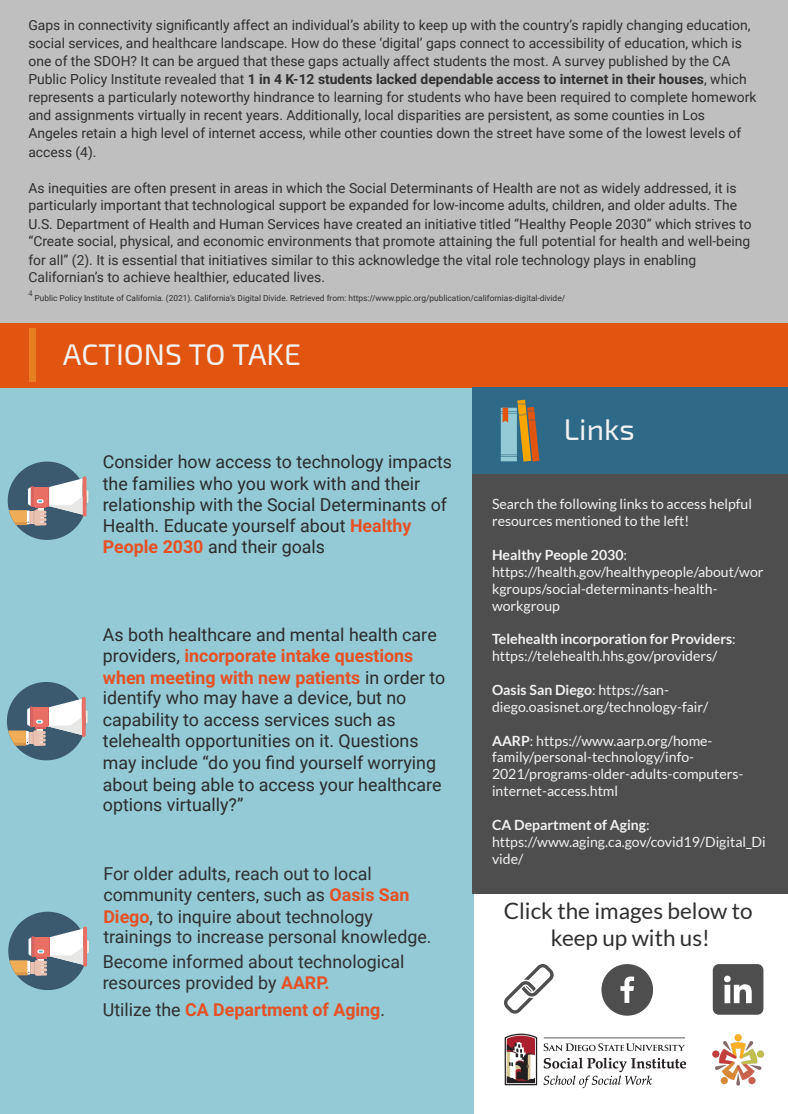
<style>
.page{position:relative;width:788px;height:1114px;background:#fff}
.page>*{position:absolute;margin:0;border:0;box-sizing:border-box;transform-origin:0 0}
.t1{font:30px "Exo 2.0";color:#f2f2f2}
.t2{font:22.5px/27.2px "Lato";color:#2f2f30;text-align:center}
.t3{font:17.75px/21.4px "Roboto";color:#2b2b2b}
.t4{font:17.75px/21.2px "Roboto";color:#2f2f30}
.t5{font:700 17.75px "Roboto";color:#e65024}
.t6{font:14px/16.9px "Lato";color:#f2f2f2}
.t7{font:13.88px/18.1px "Roboto";color:#2f2f30}
.t8{font:8.38px "Roboto";color:#2f2f30}
.t9{font:8.38px "Times New Roman";color:#2f2f30}
.s1{font-weight:700}
.s2{font-weight:700;color:#e65024}
.s3{font-weight:400;color:#2f2f30}
</style>
<div class="page">
<div style="left:0;top:384px;width:474px;height:729px;background:#93cad5"></div>
<div style="left:472px;top:473px;width:316px;height:420px;background:#4e4e4e"></div>
<div style="left:0;top:322px;width:788px;height:66px;background:#e15511"></div>
<div style="left:0;top:0;width:788px;height:323px;background:#bfbfbf"></div>
<div style="left:29px;top:329px;width:7px;height:52px;background:#e67e22"></div>
<svg style="left:8px;top:461px;width:80px;height:79px"></svg>
<svg style="left:7px;top:682px;width:81px;height:78px"></svg>
<svg style="left:8px;top:911px;width:81px;height:79px"></svg>
<div style="left:473px;top:387px;width:315px;height:86px;background:#2e6988"></div>
<img style="left:504px;top:1033px;width:261px;height:56px">
<svg style="left:601px;top:964px;width:52px;height:51px"></svg>
<div style="left:712px;top:964px;width:51px;height:50px;background:#4e4e4e;border-radius:6px"></div>
<svg style="left:724px;top:975px;width:27px;height:28px"></svg>
<svg style="left:504px;top:964px;width:49px;height:49px"></svg>
<svg style="left:501px;top:400px;width:38px;height:61px"></svg>
<p class="t7" style="left:28px;top:16px;width:729px">Gaps in connectivity significantly affect an individual’s ability to keep up with the country’s rapidly changing education, social services, and healthcare landscape. How do these ‘digital’ gaps connect to accessibility of education, which is one of the SDOH? It can be argued that these gaps actually affect students the most. A survey published by the CA Public Policy Institute revealed that <span class="s1">1 in 4 K-12 students lacked dependable access to internet in their houses</span>, which represents a particularly noteworthy hindrance to learning for students who have been required to complete homework and assignments virtually in recent years. Additionally, local disparities are persistent, as some counties in Los Angeles retain a high level of internet access, while other counties down the street have some of the lowest levels of access (4).</p>
<p class="t7" style="left:28px;top:179px;width:724px">As inequities are often present in areas in which the Social Determinants of Health are not as widely addressed, it is particularly important that technological support be expanded for low-income adults, children, and older adults. The U.S. Department of Health and Human Services have created an initiative titled “Healthy People 2030” which strives to “Create social, physical, and economic environments that promote attaining the full potential for health and well-being for all” (2). It is essential that initiatives similar to this acknowledge the vital role technology plays in enabling Californian’s to achieve healthier, educated lives.</p>
<p class="t8" style="left:35px;top:293px;width:532px">Public Policy Institute of California. (2021). California’s Digital Divide. Retrieved from: https://www.ppic.org/publication/californias-digital-divide/</p>
<p class="t9" style="left:28px;top:289px;width:6px">4</p>
<h1 class="t1" style="left:63px;top:337px;width:239px">ACTIONS TO TAKE</h1>
<p class="t3" style="left:103px;top:451px;width:350px">Consider how access to technology impacts the families who you work with and their relationship with the Social Determinants of Health. Educate yourself about <span class="s2">Healthy People 2030</span> and their goals</p>
<p class="t3" style="left:103px;top:624px;width:344px">As both healthcare and mental health care providers, <span class="s2">incorporate intake questions when meeting with new patients</span> in order to identify who may have a device, but no capability to access services such as telehealth opportunities on it. Questions may include “do you fi nd yourself worrying about being able to access your healthcare options virtually?”</p>
<p class="t4" style="left:103px;top:863px;width:329px">For older adults, reach out to local community centers, such as <span class="s2">Oasis San Diego</span>, to inquire about technology trainings to increase personal knowledge.</p>
<p class="t4" style="left:103px;top:951px;width:303px">Become informed about technological resources provided by <span class="s2">AARP.</span></p>
<p class="t5" style="left:103px;top:999px;width:284px"><span class="s3">Utilize the</span> CA Department of Aging<span class="s3">.</span></p>
<h1 class="t1" style="left:564px;top:412px;width:72px">Links</h1>
<p class="t6" style="left:492px;top:495px;width:261px">Search the following links to access helpful resources mentioned to the left!</p>
<p class="t6" style="left:492px;top:546px;width:273px"><span class="s1">Healthy People 2030</span>: https://health.gov/healthypeople/about/wor kgroups/social-determinants-health&shy;workgroup</p>
<p class="t6" style="left:492px;top:630px;width:245px"><span class="s1">Telehealth incorporation for Providers</span>: https://telehealth.hhs.gov/providers/</p>
<p class="t6" style="left:492px;top:681px;width:218px"><span class="s1">Oasis San Diego</span>: https://san&shy;diego.oasisnet.org/technology-fair/</p>
<p class="t6" style="left:492px;top:731px;width:253px"><span class="s1">AARP</span>: https://www.aarp.org/home&shy;family/personal-technology/info-2021/programs-older-adults-computers&shy;internet-access.html</p>
<p class="t6" style="left:492px;top:816px;width:275px"><span class="s1">CA Department of Aging</span>: https://www.aging.ca.gov/covid19/Digital_Di vide/</p>
<h2 class="t2" style="left:503px;top:896px;width:250px">Click the images below to keep up with us!</h2>
</div>
